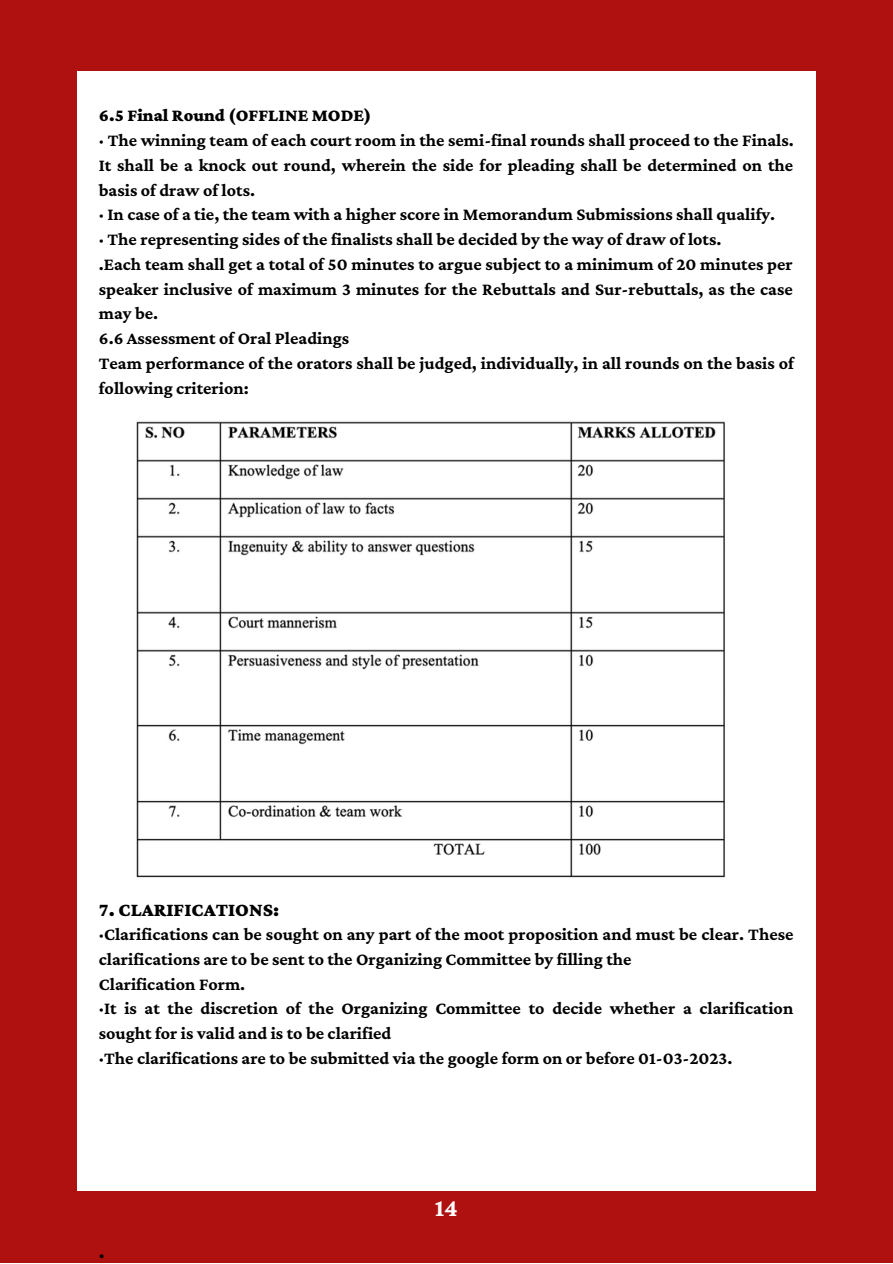
<style>
.page{position:relative;width:893px;height:1264px;background:#fff}
.page>*{position:absolute;margin:0;border:0;box-sizing:border-box;transform-origin:0 0}
.t1{font:700 25.35px "Crimson Pro";color:#fff}
.t2{font:700 21.15px "Crimson Pro";color:#000}
.t3{font:900 19.5px "Crimson Pro";color:#000}
.t4{font:700 18px/24.8px "Crimson Pro";color:#000}
.t5{font:900 18px "Crimson Pro";color:#000}
</style>
<div class="page">
<div style="left:0;top:0;width:892px;height:1262px;background:#af1010"></div>
<div style="left:77px;top:71px;width:738px;height:1119px;background:#fff"></div>
<img style="left:136px;top:421px;width:589px;height:457px">
<p class="t5" style="left:99px;top:105px;width:274px">6.5 Final Round (OFFLINE MODE)</p>
<p class="t4" style="left:99px;top:128px;width:696px">· The winning team of each court room in the semi-final rounds shall proceed to the Finals.<br>It shall be a knock out round, wherein the side for pleading shall be determined on the basis of draw of lots.<br>· In case of a tie, the team with a higher score in Memorandum Submissions shall qualify.<br>· The representing sides of the finalists shall be decided by the way of draw of lots.<br>.Each team shall get a total of 50 minutes to argue subject to a minimum of 20 minutes per speaker inclusive of maximum 3 minutes for the Rebuttals and Sur-rebuttals, as the case may be.<br>6.6 Assessment of Oral Pleadings<br>Team performance of the orators shall be judged, individually, in all rounds on the basis of following criterion:</p>
<p class="t3" style="left:99px;top:899px;width:182px">7. CLARIFICATIONS:</p>
<p class="t4" style="left:99px;top:921px;width:696px">·Clarifications can be sought on any part of the moot proposition and must be clear. These clarifications are to be sent to the Organizing Committee by filling the<br>Clarification Form.<br>·It is at the discretion of the Organizing Committee to decide whether a clarification sought for is valid and is to be clarified<br>·The clarifications are to be submitted via the google form on or before 01-03-2023.</p>
<p class="t2" style="left:99px;top:1239px;width:7px">.</p>
<h1 class="t1" style="left:435px;top:1193px;width:25px">14</h1>
</div>
